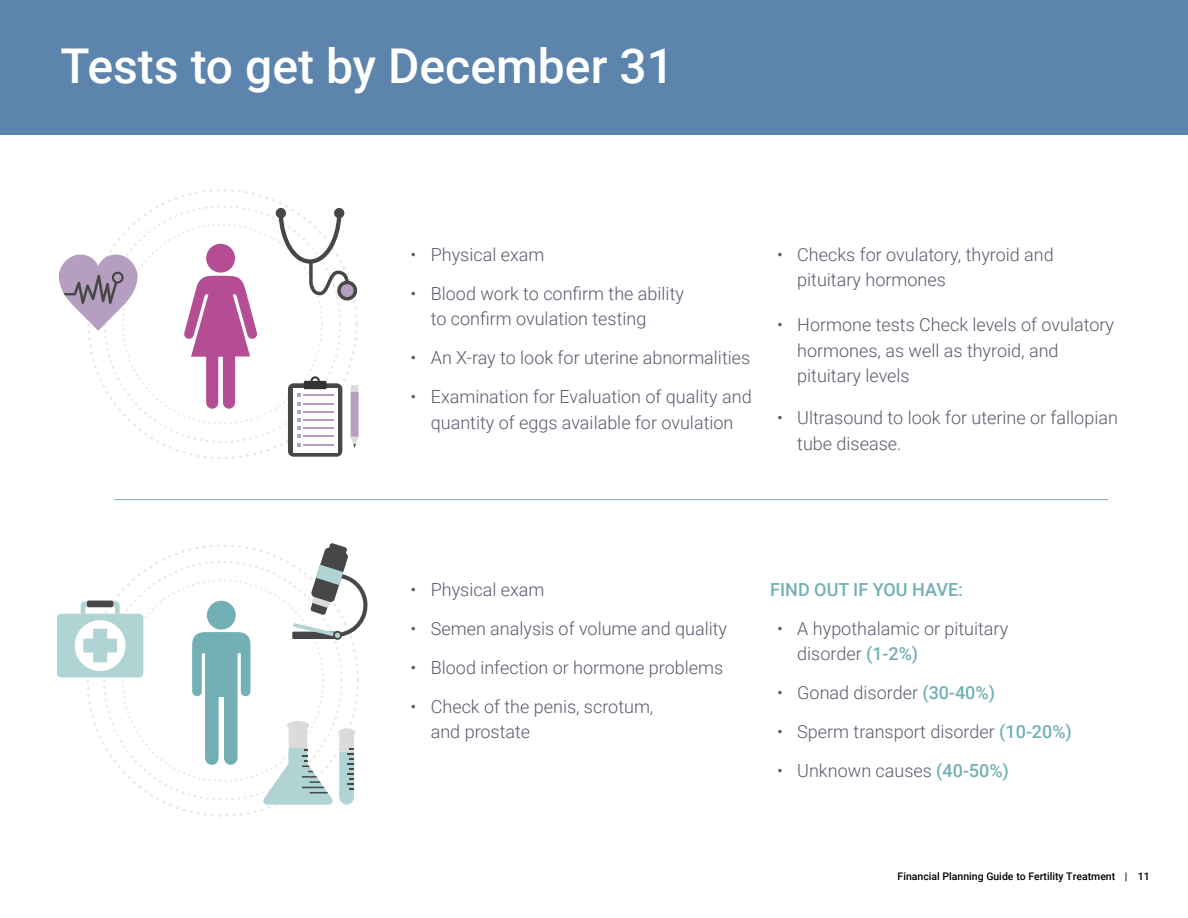
<style>
.page{position:relative;width:1188px;height:918px;background:#fff}
.page>*{position:absolute;margin:0;border:0;box-sizing:border-box;transform-origin:0 0}
.t1{font:500 48px "Roboto";color:#fff}
.t2{font:300 18px/25.5px "Roboto";color:#575b6d}
.t3{font:500 18px "Roboto";color:#73b0b5}
.t4{font:500 10.5px "Roboto";color:#000}
.s1{font-weight:500;color:#73b0b5}
</style>
<div class="page">
<hr style="left:114px;top:499px;width:994px;height:1px;background:#74afb3">
<div style="left:288px;top:383px;width:54px;height:74px;background:linear-gradient(to right,#494949,#464646);border-radius:6px"></div>
<div style="left:293px;top:388px;width:44px;height:64px;background:#fff"></div>
<div style="left:276px;top:208px;width:10px;height:10px;background:#474747;border-radius:50%"></div>
<div style="left:334px;top:208px;width:10px;height:10px;background:#474747;border-radius:50%"></div>
<svg style="left:58px;top:215px;width:301px;height:233px"></svg>
<div style="left:206px;top:244px;width:29px;height:29px;background:#b54d94;border-radius:50%"></div>
<div style="left:57px;top:614px;width:86px;height:63px;background:#b0d4d4;border-radius:4px"></div>
<div style="left:75px;top:620px;width:51px;height:51px;background:#fff;border-radius:50%"></div>
<svg style="left:81px;top:543px;width:287px;height:261px"></svg>
<div style="left:0;top:0;width:1188px;height:134px;background:#5c84ad"></div>
<h1 class="t1" style="left:60px;top:33px;width:615px">Tests to get by December 31</h1>
<p class="t2" style="left:411px;top:241px;width:135px">• Physical exam</p>
<p class="t2" style="left:431px;top:280px;width:255px;text-indent:-20px">• Blood work to confirm the ability to confirm ovulation testing</p>
<p class="t2" style="left:411px;top:344px;width:341px">• An X-ray to look for uterine abnormalities</p>
<p class="t2" style="left:411px;top:383px;width:343px;text-align:center">• Examination for Evaluation of quality and quantity of eggs available for ovulation</p>
<p class="t2" style="left:797px;top:241px;width:258px;text-indent:-20px">• Checks for ovulatory, thyroid and pituitary hormones</p>
<p class="t2" style="left:797px;top:311px;width:318px;text-indent:-20px">• Hormone tests Check levels of ovulatory hormones, as well as thyroid, and pituitary levels</p>
<p class="t2" style="left:797px;top:404px;width:322px;text-indent:-20px">• Ultrasound to look for uterine or fallopian tube disease.</p>
<p class="t2" style="left:411px;top:576px;width:135px">• Physical exam</p>
<p class="t2" style="left:411px;top:615px;width:318px">• Semen analysis of volume and quality</p>
<p class="t2" style="left:411px;top:654px;width:314px">• Blood infection or hormone problems</p>
<p class="t2" style="left:431px;top:693px;width:224px;text-indent:-20px">• Check of the penis, scrotum, and prostate</p>
<p class="t3" style="left:770px;top:577px;width:194px">FIND OUT IF YOU HAVE:</p>
<p class="t2" style="left:797px;top:615px;width:213px;text-indent:-20px">• A hypothalamic or pituitary disorder <span class="s1">(1-2%)</span></p>
<p class="t2" style="left:777px;top:679px;width:220px">• Gonad disorder <span class="s1">(30-40%)</span></p>
<p class="t2" style="left:777px;top:718px;width:296px">• Sperm transport disorder <span class="s1">(10-20%)</span></p>
<p class="t2" style="left:777px;top:757px;width:233px">• Unknown causes <span class="s1">(40-50%)</span></p>
<p class="t4" style="left:898px;top:869px;width:254px">Financial Planning Guide to Fertility Treatment | 11</p>
</div>
